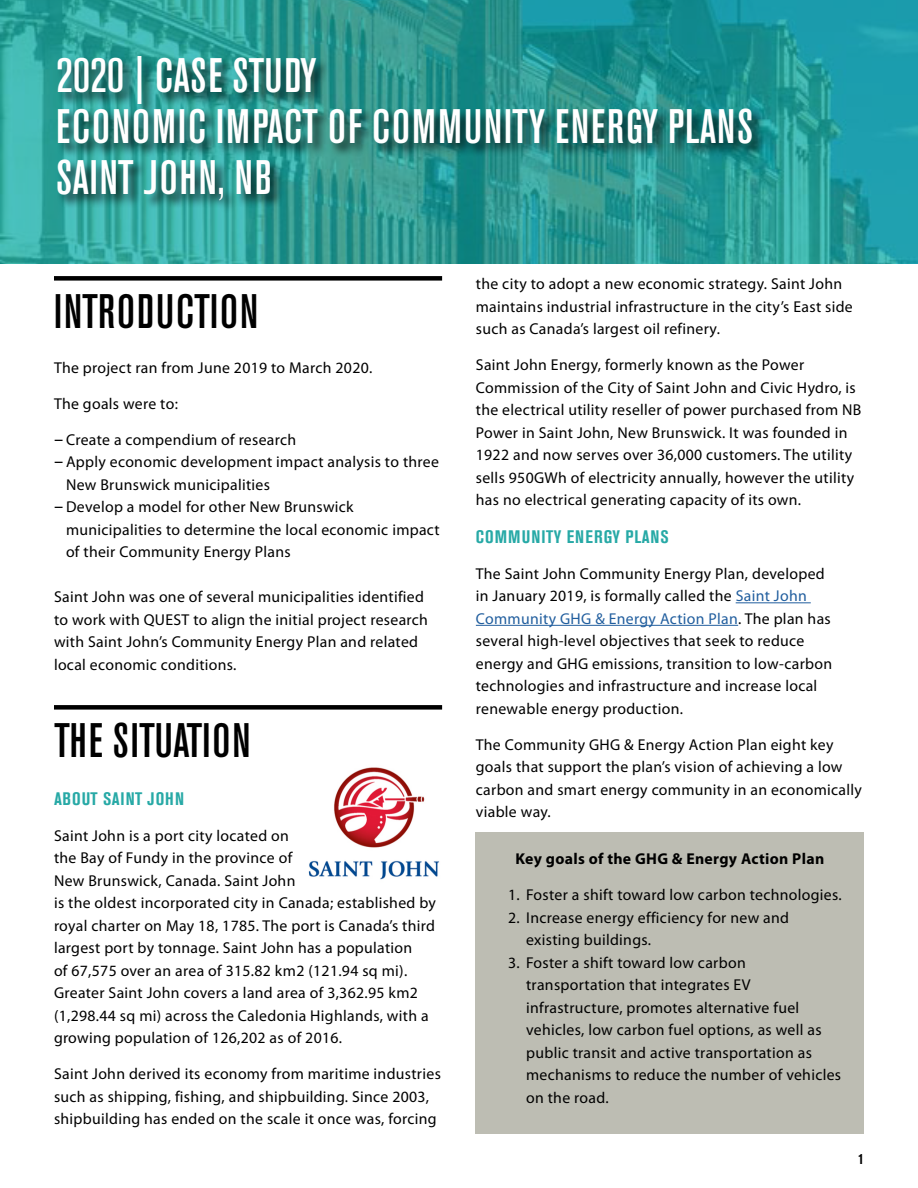
<style>
.page{position:relative;width:918px;height:1188px;background:#fff}
.page>*{position:absolute;margin:0;border:0;box-sizing:border-box;transform-origin:0 0}
.t1{font:500 condensed 48px/51px "Akzidenz Grotesk BE";letter-spacing:.04em;color:#fff}
.t2{font:500 condensed 48px "Akzidenz Grotesk BE";letter-spacing:.04em;color:#000}
.t3{font:500 condensed 48px "Akzidenz Grotesk BE";letter-spacing:.005em;color:#000}
.t4{font:700 condensed 18px "Akzidenz Grotesk BE";letter-spacing:.055em;color:#27a9a6}
.t5{font:15.75px/22.5px "Myriad Pro";letter-spacing:.02em;color:#000}
.t6{font:700 15.75px "Myriad Pro";letter-spacing:.02em;color:#000}
.t7{font:700 condensed 15px "Akzidenz Grotesk BE";color:#000}
.s1{font-family:"Akzidenz Grotesk BE"}
.s2{color:#215e9e}
</style>
<div class="page">
<div style="left:54px;top:276px;width:388px;height:5px;background:#000"></div>
<div style="left:54px;top:705px;width:388px;height:5px;background:#000"></div>
<hr style="left:736px;top:602px;width:75px;height:1px;background:#215e9e">
<hr style="left:476px;top:625px;width:262px;height:1px;background:#215e9e">
<svg style="left:0;top:0;width:918px;height:264px;background:#299e9d"></svg>
<div style="left:56px;top:55px;width:710px;height:159px;background:#000;opacity:.75"></div>
<img style="left:308px;top:767px;width:132px;height:113px">
<div style="left:476px;top:832px;width:388px;height:302px;background:#bdbdb3"></div>
<h1 class="t1" style="left:56px;top:51px;width:699px">2020 | CASE STUDY<br>ECONOMIC IMPACT OF COMMUNITY ENERGY PLANS<br>SAINT JOHN, NB</h1>
<h1 class="t2" style="left:54px;top:285px;width:206px">INTRODUCTION</h1>
<p class="t5" style="left:54px;top:356px;width:320px">The project ran from June 2019 to March 2020.</p>
<p class="t5" style="left:54px;top:392px;width:125px">The goals were to:</p>
<p class="t5" style="left:54px;top:428px;width:244px"><span class="s1">–</span> Create a compendium of research</p>
<p class="t5" style="left:66px;top:451px;width:374px;text-indent:-12px"><span class="s1">–</span> Apply economic development impact analysis to three<br>New Brunswick municipalities</p>
<p class="t5" style="left:66px;top:496px;width:375px;text-indent:-12px"><span class="s1">–</span> Develop a model for other New Brunswick municipalities to determine the local economic impact of their Community Energy Plans</p>
<p class="t5" style="left:54px;top:586px;width:375px">Saint John was one of several municipalities identified to work with QUEST to align the initial project research with Saint John’s Community Energy Plan and related local economic conditions.</p>
<h1 class="t3" style="left:54px;top:714px;width:198px">THE SITUATION</h1>
<p class="t4" style="left:54px;top:788px;width:132px">ABOUT SAINT JOHN</p>
<p class="t5" style="left:54px;top:824px;width:384px">Saint John is a port city located on<br>the Bay of Fundy in the province of<br>New Brunswick, Canada. Saint John<br>is the oldest incorporated city in Canada; established by royal charter on May 18, 1785. The port is Canada’s third largest port by tonnage. Saint John has a population<br>of 67,575 over an area of 315.82 km2 (121.94 sq mi).<br>Greater Saint John covers a land area of 3,362.95 km2 (1,298.44 sq mi) across the Caledonia Highlands, with a growing population of 126,202 as of 2016.</p>
<p class="t5" style="left:54px;top:1063px;width:388px">Saint John derived its economy from maritime industries such as shipping, fishing, and shipbuilding. Since 2003, shipbuilding has ended on the scale it once was, forcing</p>
<p class="t5" style="left:476px;top:272px;width:378px">the city to adopt a new economic strategy. Saint John maintains industrial infrastructure in the city’s East side such as Canada’s largest oil refinery.</p>
<p class="t5" style="left:476px;top:353px;width:387px">Saint John Energy, formerly known as the Power Commission of the City of Saint John and Civic Hydro, is the electrical utility reseller of power purchased from NB Power in Saint John, New Brunswick. It was founded in 1922 and now serves over 36,000 customers. The utility sells 950GWh of electricity annually, however the utility has no electrical generating capacity of its own.</p>
<p class="t4" style="left:476px;top:526px;width:194px">COMMUNITY ENERGY PLANS</p>
<p class="t5" style="left:476px;top:562px;width:358px">The Saint John Community Energy Plan, developed in January 2019, is formally called the <span class="s2">Saint John Community GHG &amp; Energy Action Plan</span>. The plan has several high-level objectives that seek to reduce energy and GHG emissions, transition to low-carbon technologies and infrastructure and increase local renewable energy production.</p>
<p class="t5" style="left:476px;top:733px;width:388px">The Community GHG &amp; Energy Action Plan eight key goals that support the plan’s vision of achieving a low carbon and smart energy community in an economically viable way.</p>
<p class="t6" style="left:516px;top:849px;width:310px">Key goals of the GHG &amp; Energy Action Plan</p>
<p class="t5" style="left:508px;top:883px;width:335px">1. Foster a shift toward low carbon technologies.</p>
<p class="t5" style="left:526px;top:906px;width:264px;text-indent:-18px">2. Increase energy efficiency for new and existing buildings.</p>
<p class="t5" style="left:526px;top:951px;width:317px;text-indent:-18px">3. Foster a shift toward low carbon transportation that integrates EV infrastructure, promotes alternative fuel vehicles, low carbon fuel options, as well as public transit and active transportation as mechanisms to reduce the number of vehicles on the road.</p>
<p class="t7" style="left:858px;top:1150px;width:7px">1</p>
</div>
